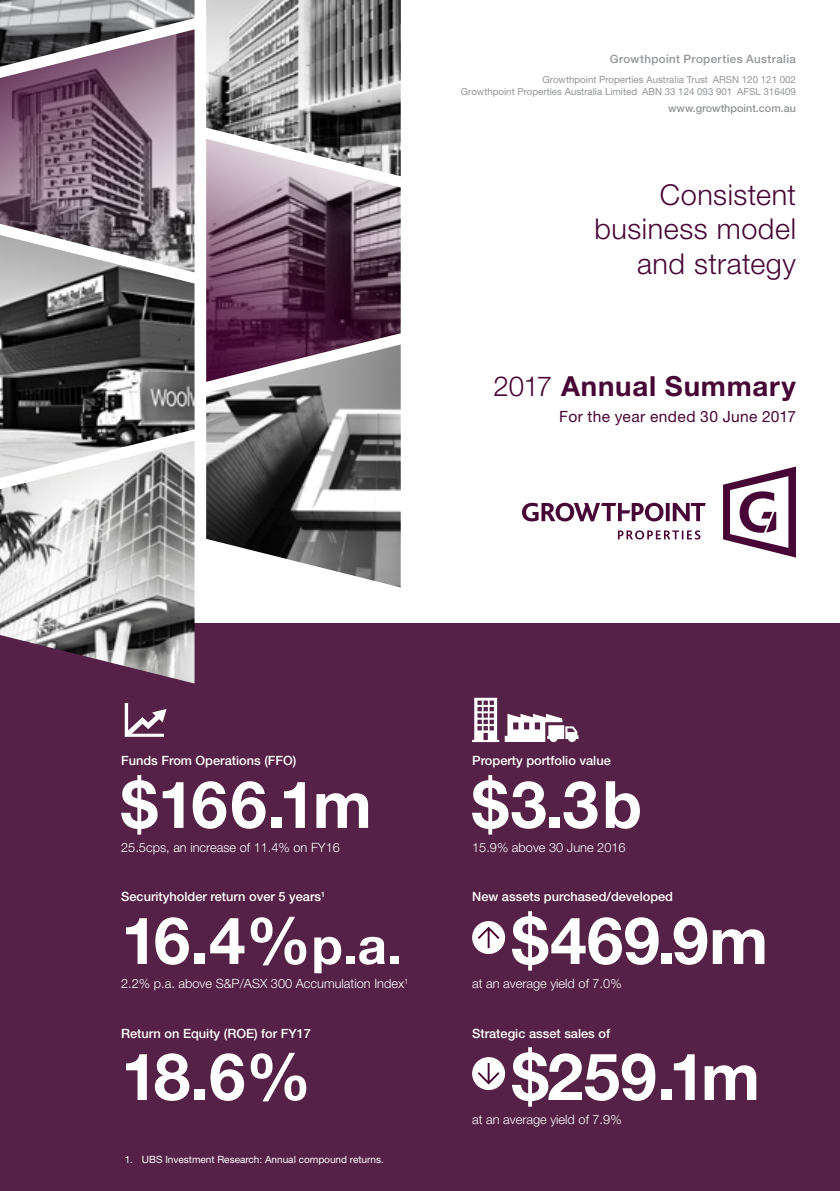
<style>
.page{position:relative;width:840px;height:1191px;background:#fff}
.page>*{position:absolute;margin:0;border:0;box-sizing:border-box;transform-origin:0 0}
.t1{font:700 65.4px "Helvetica Neue LT Pro";letter-spacing:.005em;color:#fff}
.t2{font:300 28.8px/34.6px "Helvetica Neue LT Pro";letter-spacing:.015em;color:#470635;text-align:right}
.t3{font:700 27.6px "Helvetica Neue LT Pro";letter-spacing:.025em;color:#470635}
.t4{font:15.6px "Helvetica Neue LT Pro";letter-spacing:.025em;color:#470635}
.t5{font:500 12.8px "Helvetica Neue LT Pro";color:#fff}
.t6{font:300 12.8px "Helvetica Neue LT Pro";color:#fff}
.t7{font:500 11.6px "Helvetica Neue LT Pro";letter-spacing:.035em;color:#939598}
.t8{font:500 10.8px "Helvetica Neue LT Pro";color:#939598}
.t9{font:10px "Helvetica Neue LT Pro";color:#fff}
.t10{font:9.8px/11.6px "Helvetica Neue LT Pro";color:#939598;text-align:right}
.s1{font-weight:300}
.s2{font-size:51.2px}
</style>
<div class="page">
<div style="left:0;top:624px;width:839px;height:567px;background:#562146"></div>
<svg style="left:618px;top:530px;width:82px;height:9px"></svg>
<svg style="left:723px;top:466px;width:72px;height:91px"></svg>
<svg style="left:522px;top:503px;width:183px;height:18px"></svg>
<img style="left:0;top:272px;width:194px;height:168px">
<img style="left:0;top:0;width:194px;height:29px">
<img style="left:0;top:29px;width:194px;height:243px">
<img style="left:0;top:440px;width:194px;height:243px">
<img style="left:206px;top:176px;width:194px;height:168px">
<img style="left:206px;top:0;width:194px;height:176px">
<img style="left:206px;top:344px;width:194px;height:243px">
<div style="left:472px;top:921px;width:33px;height:33px;background:#fff;border-radius:50%"></div>
<svg style="left:477px;top:926px;width:22px;height:22px"></svg>
<div style="left:472px;top:1057px;width:33px;height:33px;background:#fff;border-radius:50%"></div>
<svg style="left:477px;top:1063px;width:22px;height:21px"></svg>
<svg style="left:125px;top:703px;width:41px;height:34px"></svg>
<svg style="left:472px;top:698px;width:106px;height:44px"></svg>
<p class="t7" style="left:609px;top:52px;width:187px">Growthpoint Properties Australia</p>
<p class="t10" style="left:460px;top:74px;width:336px">Growthpoint Properties Australia Trust ARSN 120 121 002<br>Growthpoint Properties Australia Limited ABN 33 124 093 901 AFSL 316409</p>
<p class="t8" style="left:667px;top:102px;width:129px">www.growthpoint.com.au</p>
<h2 class="t2" style="left:594px;top:177px;width:203px">Consistent business model and strategy</h2>
<h3 class="t3" style="left:493px;top:368px;width:304px"><span class="s1">2017</span> Annual Summary</h3>
<p class="t4" style="left:559px;top:406px;width:238px">For the year ended 30 June 2017</p>
<p class="t5" style="left:121px;top:753px;width:176px">Funds From Operations (FFO)</p>
<h1 class="t1" style="left:121px;top:763px;width:252px">$166.1m</h1>
<p class="t6" style="left:121px;top:839px;width:220px">25.5cps, an increase of 11.4% on FY16</p>
<p class="t5" style="left:121px;top:889px;width:205px">Securityholder return over 5 years<sup>1</sup></p>
<h1 class="t1" style="left:121px;top:899px;width:281px">16.4%<span class="s2">p.a.</span></h1>
<p class="t6" style="left:121px;top:975px;width:288px">2.2% p.a. above S&amp;P/ASX 300 Accumulation Index<sup>1</sup></p>
<p class="t5" style="left:121px;top:1025px;width:191px">Return on Equity (ROE) for FY17</p>
<h1 class="t1" style="left:121px;top:1035px;width:191px">18.6%</h1>
<p class="t9" style="left:125px;top:1153px;width:260px">1. UBS Investment Research: Annual compound returns.</p>
<p class="t5" style="left:472px;top:753px;width:140px">Property portfolio value</p>
<h1 class="t1" style="left:472px;top:763px;width:171px">$3.3b</h1>
<p class="t6" style="left:472px;top:839px;width:155px">15.9% above 30 June 2016</p>
<p class="t5" style="left:472px;top:889px;width:202px">New assets purchased/developed</p>
<h1 class="t1" style="left:511px;top:899px;width:257px">$469.9m</h1>
<p class="t6" style="left:472px;top:975px;width:151px">at an average yield of 7.0%</p>
<p class="t5" style="left:472px;top:1025px;width:139px">Strategic asset sales of</p>
<h1 class="t1" style="left:511px;top:1035px;width:249px">$259.1m</h1>
<p class="t6" style="left:472px;top:1111px;width:151px">at an average yield of 7.9%</p>
</div>
